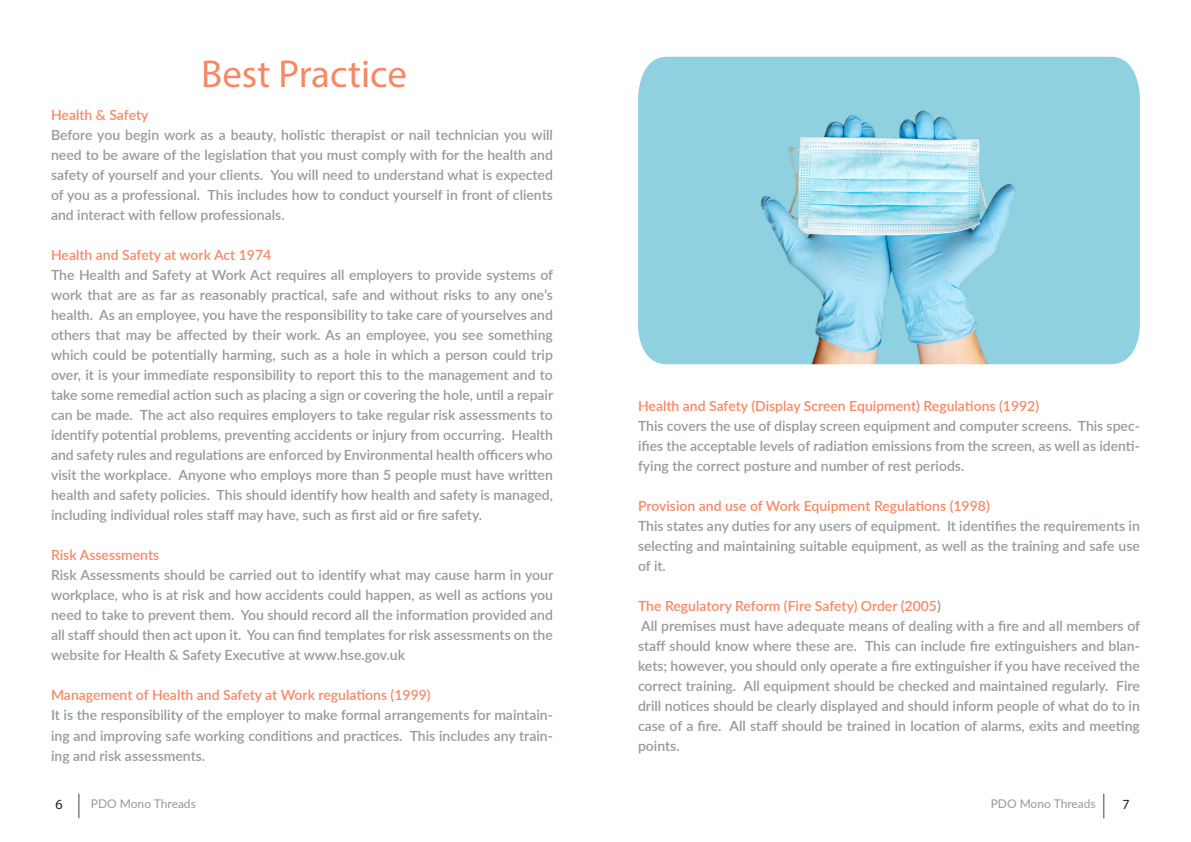
<style>
.page{position:relative;width:1191px;height:842px;background:#fff}
.page>*{position:absolute;margin:0;border:0;box-sizing:border-box;transform-origin:0 0}
.t1{font:39px "Myriad Pro";color:#f58966}
.Content_Med{font:600 14px/20px "Lato";color:#959b99;text-align:justify}
.Content_Med-2{font:600 14px "Lato";color:#f58966}
.t2{font:14px "Myriad Pro";color:#231f20}
.t3{font:12px "Lato";color:#959b99}
.s1{color:#959b99}
</style>
<div class="page">
<svg style="left:78px;top:794px;width:1px;height:24px"></svg>
<svg style="left:1103px;top:794px;width:1px;height:24px"></svg>
<img style="left:638px;top:57px;width:502px;height:307px">
<p class="t1" style="left:201px;top:50px;width:207px">Best Practice</p>
<p class="Content_Med-2" style="left:51px;top:105px;width:99px">Health &amp; Safety</p>
<p class="Content_Med" style="left:51px;top:125px;width:503px">Before you begin work as a beauty, holistic therapist or nail technician you will need to be aware of the legislation that you must comply with for the health and safety of yourself and your clients. You will need to understand what is expected of you as a professional. This includes how to conduct yourself in front of clients and interact with fellow professionals.</p>
<p class="Content_Med-2" style="left:51px;top:245px;width:222px">Health and Safety at work Act 1974</p>
<p class="Content_Med" style="left:51px;top:265px;width:503px">The Health and Safety at Work Act requires all employers to provide systems of work that are as far as reasonably practical, safe and without risks to any one’s health. As an employee, you have the responsibility to take care of yourselves and others that may be affected by their work. As an employee, you see something which could be potentially harming, such as a hole in which a person could trip over, it is your immediate responsibility to report this to the management and to take some remedial action such as placing a sign or covering the hole, until a repair can be made. The act also requires employers to take regular risk assessments to identify potential problems, preventing accidents or injury from occurring. Health and safety rules and regulations are enforced by Environmental health officers who visit the workplace. Anyone who employs more than 5 people must have written health and safety policies. This should identify how health and safety is managed, including individual roles staff may have, such as first aid or fire safety.</p>
<p class="Content_Med-2" style="left:51px;top:545px;width:110px">Risk Assessments</p>
<p class="Content_Med" style="left:51px;top:565px;width:504px">Risk Assessments should be carried out to identify what may cause harm in your workplace, who is at risk and how accidents could happen, as well as actions you need to take to prevent them. You should record all the information provided and all staff should then act upon it. You can find templates for risk assessments on the website for Health &amp; Safety Executive at www.hse.gov.uk</p>
<p class="Content_Med-2" style="left:51px;top:685px;width:381px">Management of Health and Safety at Work regulations (1999)</p>
<p class="Content_Med" style="left:51px;top:705px;width:503px">It is the responsibility of the employer to make formal arrangements for maintain&shy;ing and improving safe working conditions and practices. This includes any train&shy;ing and risk assessments.</p>
<p class="Content_Med-2" style="left:638px;top:396px;width:403px">Health and Safety (Display Screen Equipment) Regulations (1992)</p>
<p class="Content_Med" style="left:638px;top:415px;width:503px">This covers the use of display screen equipment and computer screens. This spec&shy;ifies the acceptable levels of radiation emissions from the screen, as well as identi&shy;fying the correct posture and number of rest periods.</p>
<p class="Content_Med-2" style="left:638px;top:496px;width:353px">Provision and use of Work Equipment Regulations (1998)</p>
<p class="Content_Med" style="left:638px;top:515px;width:503px">This states any duties for any users of equipment. It identifies the requirements in selecting and maintaining suitable equipment, as well as the training and safe use of it.</p>
<p class="Content_Med-2" style="left:638px;top:596px;width:304px">The Regulatory Reform (Fire Safety) Order (2005<span class="s1">)</span></p>
<p class="Content_Med" style="left:638px;top:615px;width:503px">All premises must have adequate means of dealing with a fire and all members of staff should know where these are. This can include fire extinguishers and blan&shy;kets; however, you should only operate a fire extinguisher if you have received the correct training. All equipment should be checked and maintained regularly. Fire drill notices should be clearly displayed and should inform people of what do to in case of a fire. All staff should be trained in location of alarms, exits and meeting points.</p>
<p class="t2" style="left:55px;top:795px;width:9px">6</p>
<p class="t3" style="left:91px;top:795px;width:106px">PDO Mono Threads</p>
<p class="t3" style="left:990px;top:795px;width:106px">PDO Mono Threads</p>
<p class="t2" style="left:1122px;top:795px;width:9px">7</p>
</div>
